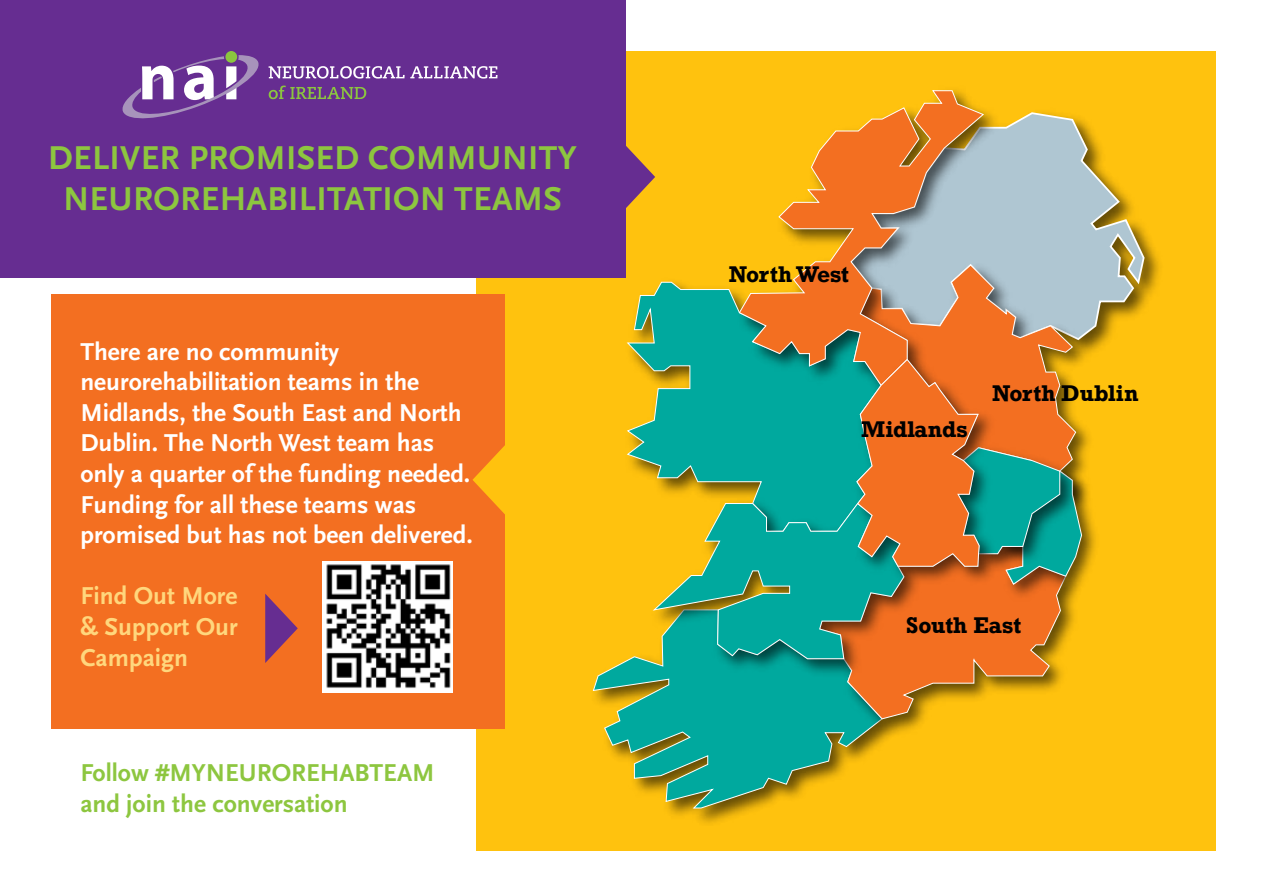
<style>
.page{position:relative;width:1263px;height:893px;background:#fff}
.page>*{position:absolute;margin:0;border:0;box-sizing:border-box;transform-origin:0 0}
.t1{font:700 34.5px/40.5px "Scala Sans Pro";letter-spacing:.01em;color:#8dc63f;text-align:center}
.t2{font:700 25.5px/30.6px "Scala Sans Pro";color:#fff}
.t3{font:700 25.5px/30.6px "Scala Sans Pro";color:#8dc63f}
.t4{font:700 25.5px/30.6px "Scala Sans Pro";color:#ffd77d;text-align:justify}
.t5{font:700 21.3px "Rockwell";color:#000}
</style>
<div class="page">
<div style="left:476px;top:51px;width:740px;height:799px;background:#ffc20e"></div>
<img style="left:1099px;top:231px;width:60px;height:116px">
<svg style="left:1007px;top:112px;width:138px;height:229px"></svg>
<img style="left:1007px;top:256px;width:92px;height:207px">
<svg style="left:1007px;top:264px;width:70px;height:94px;background:#baad9e"></svg>
<svg style="left:592px;top:655px;width:291px;height:154px"></svg>
<svg style="left:626px;top:281px;width:105px;height:195px"></svg>
<img style="left:811px;top:720px;width:112px;height:22px">
<img style="left:1082px;top:463px;width:14px;height:119px">
<img style="left:731px;top:111px;width:276px;height:247px">
<svg style="left:738px;top:90px;width:247px;height:268px"></svg>
<img style="left:848px;top:351px;width:154px;height:7px">
<svg style="left:651px;top:358px;width:431px;height:362px;background:#75925c"></svg>
<div style="left:51px;top:294px;width:453px;height:434px;background:#f36f21"></div>
<div style="left:0;top:0;width:625px;height:277px;background:#662d91"></div>
<svg style="left:269px;top:66px;width:228px;height:13px"></svg>
<svg style="left:269px;top:86px;width:97px;height:13px"></svg>
<svg style="left:122px;top:55px;width:137px;height:64px"></svg>
<div style="left:225px;top:51px;width:12px;height:12px;background:#8bc53f;border-radius:50%"></div>
<svg style="left:625px;top:142px;width:30px;height:70px"></svg>
<svg style="left:265px;top:594px;width:33px;height:69px"></svg>
<img style="left:323px;top:561px;width:130px;height:131px">
<svg style="left:472px;top:445px;width:33px;height:69px"></svg>
<h1 class="t1" style="left:48px;top:138px;width:530px">DELIVER PROMISED COMMUNITY<br>NEUROREHABILITATION TEAMS</h1>
<p class="t2" style="left:80px;top:336px;width:394px">There are no community neurorehabilitation teams in the<br>Midlands, the South East and North<br>Dublin. The North West team has only a quarter of the funding needed.<br>Funding for all these teams was promised but has not been delivered.</p>
<p class="t4" style="left:80px;top:581px;width:159px">Find Out More &amp; Support Our Campaign</p>
<p class="t3" style="left:80px;top:758px;width:356px">Follow #MYNEUROREHABTEAM and join the conversation</p>
<p class="t5" style="left:729px;top:261px;width:122px">North West</p>
<p class="t5" style="left:861px;top:416px;width:108px">Midlands</p>
<p class="t5" style="left:992px;top:380px;width:148px">North Dublin</p>
<p class="t5" style="left:906px;top:611px;width:117px">South East</p>
</div>
